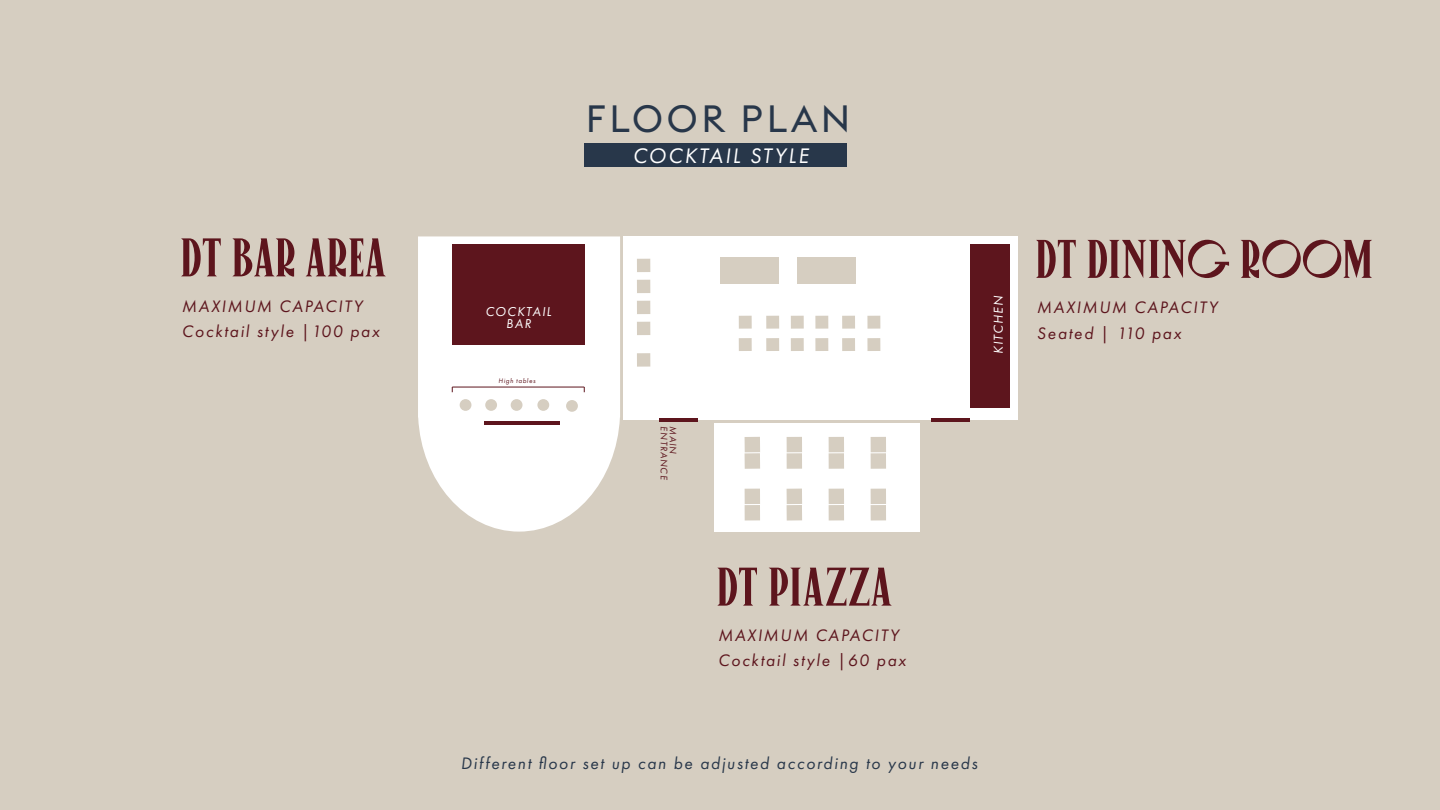
<style>
.page{position:relative;width:1440px;height:810px;background:#d6cec1}
.page>*{position:absolute;margin:0;border:0;box-sizing:border-box;transform-origin:0 0}
.t1{font:54.3px "Canopee";color:#5d151d}
.t2{font:37.5px "Euclid Triangle";letter-spacing:.1em;color:#28374a}
.t3{font:italic 21.83px "Futura PT";letter-spacing:.1em;color:#fff}
.t4{font:italic 17.25px/25.4px "Futura PT";letter-spacing:.1em;color:#5d151d}
.t5{font:italic 17.25px "Futura PT";letter-spacing:.1em;color:#28374a}
.t6{font:italic 13.35px "Futura PT";letter-spacing:.1em;color:#fff}
.t7{font:italic 9.9px "Futura PT";letter-spacing:.1em;color:#5d151d}
.t8{font:italic 6.82px "Futura PT";letter-spacing:.1em;color:#5d151d}
</style>
<div class="page">
<div style="left:623px;top:236px;width:395px;height:184px;background:#fff"></div>
<div style="left:714px;top:423px;width:206px;height:109px;background:#fff"></div>
<svg style="left:418px;top:236px;width:202px;height:296px;fill:#fff"></svg>
<hr style="left:659px;top:418px;width:39px;height:4px;background:#5d151d">
<hr style="left:932px;top:418px;width:38px;height:4px;background:#5d151d">
<hr style="left:484px;top:422px;width:76px;height:3px;background:#5d151d">
<div style="left:452px;top:244px;width:133px;height:100px;background:#5d151d"></div>
<div style="left:970px;top:244px;width:39px;height:164px;background:#5d151d"></div>
<div style="left:485px;top:399px;width:12px;height:12px;background:#d6cec1;border-radius:50%"></div>
<div style="left:460px;top:399px;width:11px;height:12px;background:#d6cec1;border-radius:50%"></div>
<div style="left:511px;top:399px;width:12px;height:12px;background:#d6cec1;border-radius:50%"></div>
<div style="left:537px;top:399px;width:12px;height:12px;background:#d6cec1;border-radius:50%"></div>
<div style="left:566px;top:400px;width:12px;height:12px;background:#d6cec1;border-radius:50%"></div>
<div style="left:637px;top:259px;width:13px;height:13px;background:#d6cec1"></div>
<div style="left:739px;top:316px;width:13px;height:13px;background:#d6cec1"></div>
<div style="left:766px;top:316px;width:13px;height:13px;background:#d6cec1"></div>
<div style="left:791px;top:316px;width:13px;height:13px;background:#d6cec1"></div>
<div style="left:815px;top:316px;width:13px;height:13px;background:#d6cec1"></div>
<div style="left:842px;top:316px;width:13px;height:13px;background:#d6cec1"></div>
<div style="left:867px;top:316px;width:13px;height:13px;background:#d6cec1"></div>
<div style="left:739px;top:338px;width:13px;height:13px;background:#d6cec1"></div>
<div style="left:766px;top:338px;width:13px;height:13px;background:#d6cec1"></div>
<div style="left:791px;top:338px;width:13px;height:13px;background:#d6cec1"></div>
<div style="left:815px;top:338px;width:13px;height:13px;background:#d6cec1"></div>
<div style="left:842px;top:338px;width:13px;height:13px;background:#d6cec1"></div>
<div style="left:867px;top:338px;width:13px;height:13px;background:#d6cec1"></div>
<div style="left:637px;top:280px;width:13px;height:13px;background:#d6cec1"></div>
<div style="left:637px;top:301px;width:13px;height:13px;background:#d6cec1"></div>
<div style="left:637px;top:322px;width:13px;height:13px;background:#d6cec1"></div>
<div style="left:637px;top:353px;width:13px;height:14px;background:#d6cec1"></div>
<div style="left:720px;top:258px;width:58px;height:26px;background:#d6cec1"></div>
<div style="left:798px;top:258px;width:58px;height:26px;background:#d6cec1"></div>
<div style="left:745px;top:437px;width:15px;height:15px;background:#d6cec1"></div>
<div style="left:745px;top:453px;width:15px;height:16px;background:#d6cec1"></div>
<div style="left:745px;top:489px;width:15px;height:15px;background:#d6cec1"></div>
<div style="left:745px;top:505px;width:15px;height:16px;background:#d6cec1"></div>
<div style="left:787px;top:437px;width:15px;height:15px;background:#d6cec1"></div>
<div style="left:787px;top:453px;width:15px;height:16px;background:#d6cec1"></div>
<div style="left:787px;top:489px;width:15px;height:15px;background:#d6cec1"></div>
<div style="left:787px;top:505px;width:15px;height:16px;background:#d6cec1"></div>
<div style="left:829px;top:437px;width:15px;height:15px;background:#d6cec1"></div>
<div style="left:829px;top:453px;width:15px;height:16px;background:#d6cec1"></div>
<div style="left:829px;top:489px;width:15px;height:15px;background:#d6cec1"></div>
<div style="left:829px;top:505px;width:15px;height:16px;background:#d6cec1"></div>
<div style="left:871px;top:437px;width:15px;height:15px;background:#d6cec1"></div>
<div style="left:871px;top:453px;width:15px;height:16px;background:#d6cec1"></div>
<div style="left:871px;top:489px;width:15px;height:15px;background:#d6cec1"></div>
<div style="left:871px;top:505px;width:15px;height:16px;background:#d6cec1"></div>
<div style="left:584px;top:143px;width:263px;height:24px;background:#28374a"></div>
<h1 class="t1" style="left:180px;top:229px;width:209px">DT BAR AREA</h1>
<p class="t4" style="left:182px;top:293px;width:199px">MAXIMUM CAPACITY<br>Cocktail style |100 pax</p>
<h2 class="t2" style="left:586px;top:95px;width:266px">FLOOR PLAN</h2>
<p class="t3" style="left:633px;top:142px;width:177px">COCKTAIL STYLE</p>
<p class="t6" style="left:486px;top:303px;width:67px">COCKTAIL</p>
<p class="t6" style="left:506px;top:315px;width:26px">BAR</p>
<p class="t8" style="left:499px;top:377px;width:38px">High tables</p>
<p class="t7" style="left:670px;top:426px;width:55px;rotate:90deg">ENTRANCE</p>
<p class="t7" style="left:679px;top:426px;width:29px;rotate:90deg">MAIN</p>
<p class="t6" style="left:991px;top:354px;width:60px;rotate:-90deg">KITCHEN</p>
<h1 class="t1" style="left:1035px;top:231px;width:340px">DT DINING ROOM</h1>
<p class="t4" style="left:1037px;top:295px;width:182px">MAXIMUM CAPACITY<br>Seated | 110 pax</p>
<h1 class="t1" style="left:716px;top:559px;width:178px">DT PIAZZA</h1>
<p class="t4" style="left:718px;top:622px;width:189px">MAXIMUM CAPACITY<br>Cocktail style |60 pax</p>
<p class="t5" style="left:461px;top:754px;width:518px">Different floor set up can be adjusted according to your needs</p>
</div>
